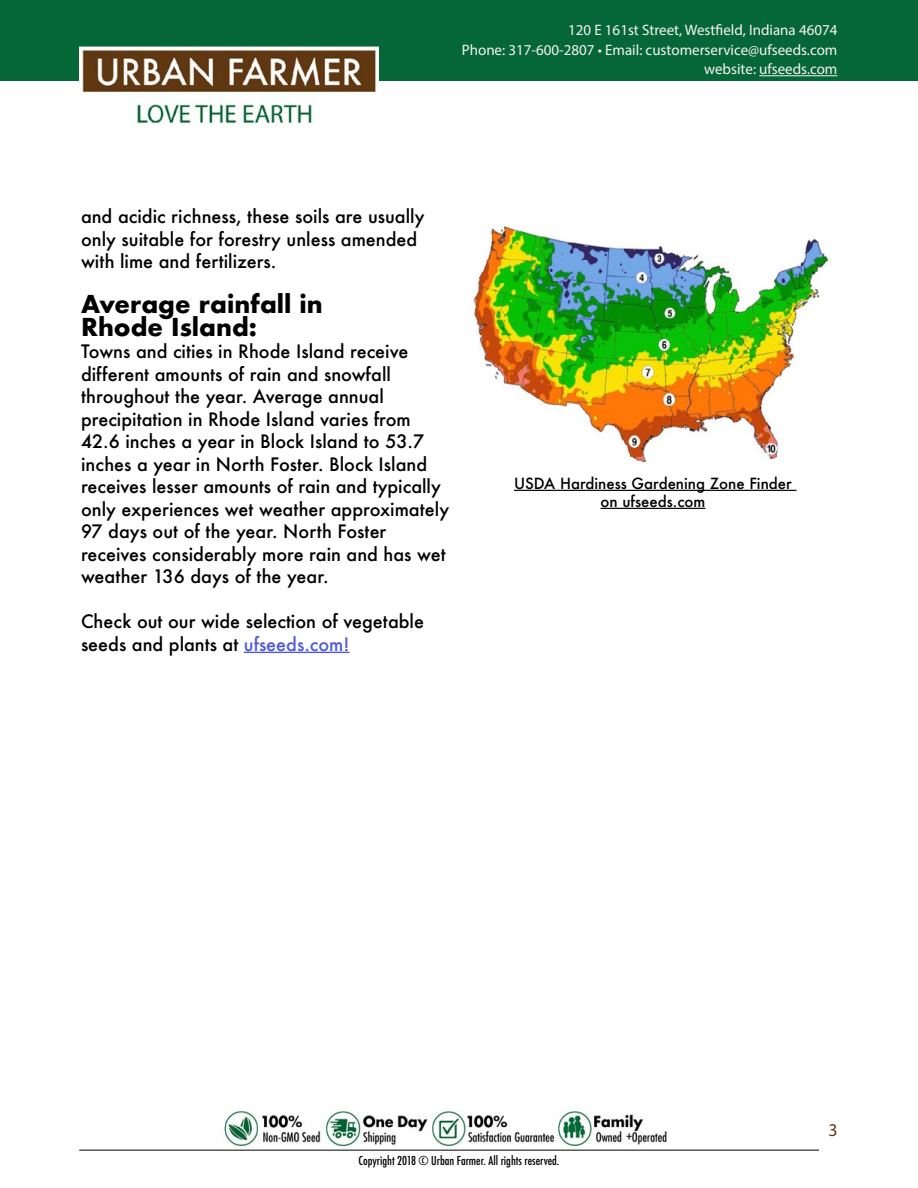
<style>
.page{position:relative;width:918px;height:1188px;background:#fff}
.page>*{position:absolute;margin:0;border:0;box-sizing:border-box;transform-origin:0 0}
.t1{font:700 24px/22.5px "Futura";color:#000}
.t2{font:500 18px/22.5px "Futura";color:#000}
.t3{font:18px "Myriad Pro";color:#603812}
.t4{font:15.15px/19.5px "Myriad Pro";color:#f5f3f1;text-align:right}
.t5{font:500 15px/18px "Futura";color:#000;text-align:center}
.t6{font:500 condensed 12px "Futura";color:#000}
.s1{color:#4f5cd6}
</style>
<div class="page">
<hr style="left:79px;top:1150px;width:740px;height:1px;background:#000">
<div style="left:0;top:0;width:918px;height:81px;background:#056738"></div>
<hr style="left:514px;top:490px;width:282px;height:1px;background:#000">
<hr style="left:601px;top:508px;width:104px;height:1px;background:#000">
<hr style="left:759px;top:75px;width:78px;height:1px;background:#f5f3f1">
<hr style="left:244px;top:652px;width:105px;height:1px;background:#4f5cd6">
<img style="left:223px;top:1110px;width:444px;height:37px">
<img style="left:473px;top:226px;width:356px;height:237px">
<img style="left:79px;top:47px;width:299px;height:77px">
<p class="t4" style="left:462px;top:20px;width:377px">120 E 161st Street, Westfield, Indiana 46074<br>Phone: 317-600-2807 • Email: customerservice@ufseeds.com website: ufseeds.com</p>
<p class="t2" style="left:81px;top:205px;width:345px">and acidic richness, these soils are usually only suitable for forestry unless amended with lime and fertilizers.</p>
<h1 class="t1" style="left:81px;top:293px;width:243px">Average rainfall in<br>Rhode Island:</h1>
<p class="t2" style="left:81px;top:340px;width:370px">Towns and cities in Rhode Island receive different amounts of rain and snowfall throughout the year. Average annual precipitation in Rhode Island varies from 42.6 inches a year in Block Island to 53.7 inches a year in North Foster. Block Island receives lesser amounts of rain and typically only experiences wet weather approximately 97 days out of the year. North Foster receives considerably more rain and has wet weather 136 days of the year.</p>
<p class="t2" style="left:81px;top:610px;width:345px">Check out our wide selection of vegetable seeds and plants at <span class="s1">ufseeds.com!</span></p>
<p class="t5" style="left:514px;top:474px;width:279px">USDA Hardiness Gardening Zone Finder on ufseeds.com</p>
<p class="t3" style="left:828px;top:1119px;width:11px">3</p>
<p class="t6" style="left:359px;top:1153px;width:202px">Copyright 2018 © Urban Farmer. All rights reserved.</p>
</div>
